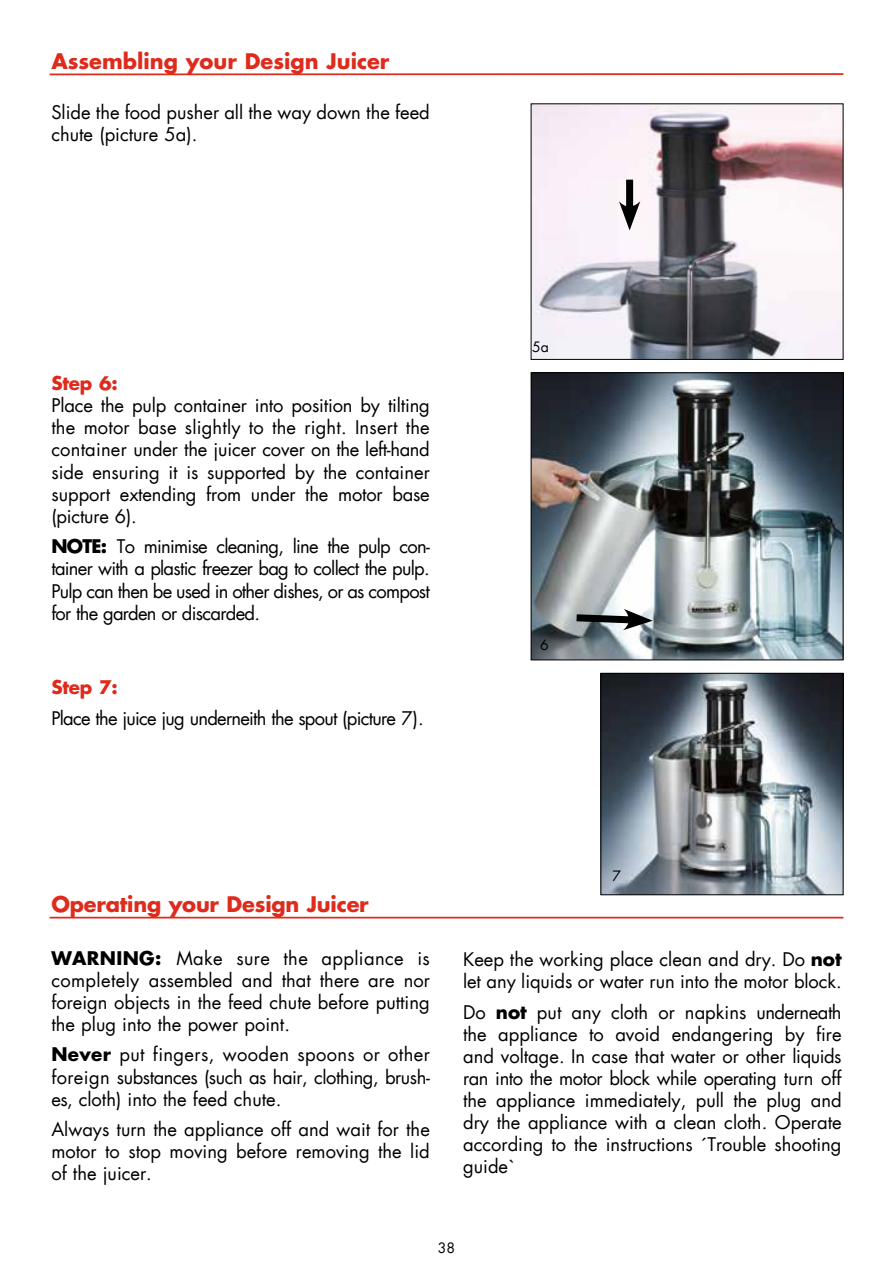
<style>
.page{position:relative;width:893px;height:1265px;background:#fff}
.page>*{position:absolute;margin:0;border:0;box-sizing:border-box;transform-origin:0 0}
.t1{font:700 21px "Futura LT";color:#de2b1c}
.t2{font:18.38px/22.1px "Futura LT";color:#000;text-align:justify}
.t3{font:18.38px "Futura LT";letter-spacing:-.04em;color:#000}
.t4{font:700 18.38px "Futura LT";letter-spacing:-.01em;color:#de2b1c}
.t5{font:14px "Futura LT";color:#000}
.s1{font-weight:700}
</style>
<div class="page">
<hr style="left:50px;top:73px;width:793px;height:2px;background:#de2b1c">
<hr style="left:50px;top:917px;width:793px;height:1px;background:#de2b1c">
<img style="left:533px;top:106px;width:308px;height:252px">
<img style="left:533px;top:374px;width:308px;height:284px">
<div style="left:531px;top:372px;width:312px;height:288px;border:1px solid #000"></div>
<img style="left:603px;top:675px;width:238px;height:218px">
<div style="left:601px;top:673px;width:242px;height:222px;border:1px solid #000"></div>
<div style="left:626px;top:180px;width:7px;height:33px;background:#000"></div>
<svg style="left:619px;top:201px;width:21px;height:29px"></svg>
<svg style="left:569px;top:609px;width:84px;height:21px;background:#7c8284"></svg>
<p class="t1" style="left:51px;top:47px;width:340px">Assembling your Design Juicer</p>
<p class="t2" style="left:51px;top:101px;width:380px">Slide the food pusher all the way down the feed chute (picture 5a).</p>
<p class="t4" style="left:51px;top:371px;width:68px">Step 6:</p>
<p class="t2" style="left:51px;top:395px;width:380px">Place the pulp container into position by tilting the motor base slightly to the right. Insert the container under the juicer cover on the left-hand side ensuring it is supported by the container support extending from under the motor base (picture 6).</p>
<p class="t2" style="left:51px;top:536px;width:380px"><span class="s1">NOTE:</span> To minimise cleaning, line the pulp con&shy;tainer with a plastic freezer bag to collect the pulp.<br>Pulp can then be used in other dishes, or as compost for the garden or discarded.</p>
<p class="t4" style="left:51px;top:675px;width:68px">Step 7:</p>
<p class="t3" style="left:51px;top:707px;width:374px">Place the juice jug underneith the spout (picture 7).</p>
<p class="t5" style="left:532px;top:338px;width:18px">5a</p>
<p class="t5" style="left:540px;top:636px;width:10px">6</p>
<p class="t1" style="left:51px;top:891px;width:319px">Operating your Design Juicer</p>
<p class="t2" style="left:51px;top:947px;width:380px"><span class="s1">WARNING:</span> Make sure the appliance is completely assembled and that there are nor foreign objects in the feed chute before putting the plug into the power point.</p>
<p class="t2" style="left:51px;top:1044px;width:380px"><span class="s1">Never</span> put fingers, wooden spoons or other foreign substances (such as hair, clothing, brush&shy;es, cloth) into the feed chute.</p>
<p class="t2" style="left:51px;top:1119px;width:380px">Always turn the appliance off and wait for the motor to stop moving before removing the lid of the juicer.</p>
<p class="t5" style="left:613px;top:867px;width:10px">7</p>
<p class="t2" style="left:463px;top:948px;width:380px">Keep the working place clean and dry. Do <span class="s1">not </span>let any liquids or water run into the motor block.</p>
<p class="t2" style="left:463px;top:1001px;width:380px">Do <span class="s1">not</span> put any cloth or napkins underneath the appliance to avoid endangering by fire and voltage. I n case that water or other liquids ran into the motor block while operating turn off the appliance immediately, pull the plug and dry the appliance with a clean cloth. Operate according to the instructions ´Trouble shooting guide`</p>
<p class="t5" style="left:438px;top:1239px;width:19px">38</p>
</div>
